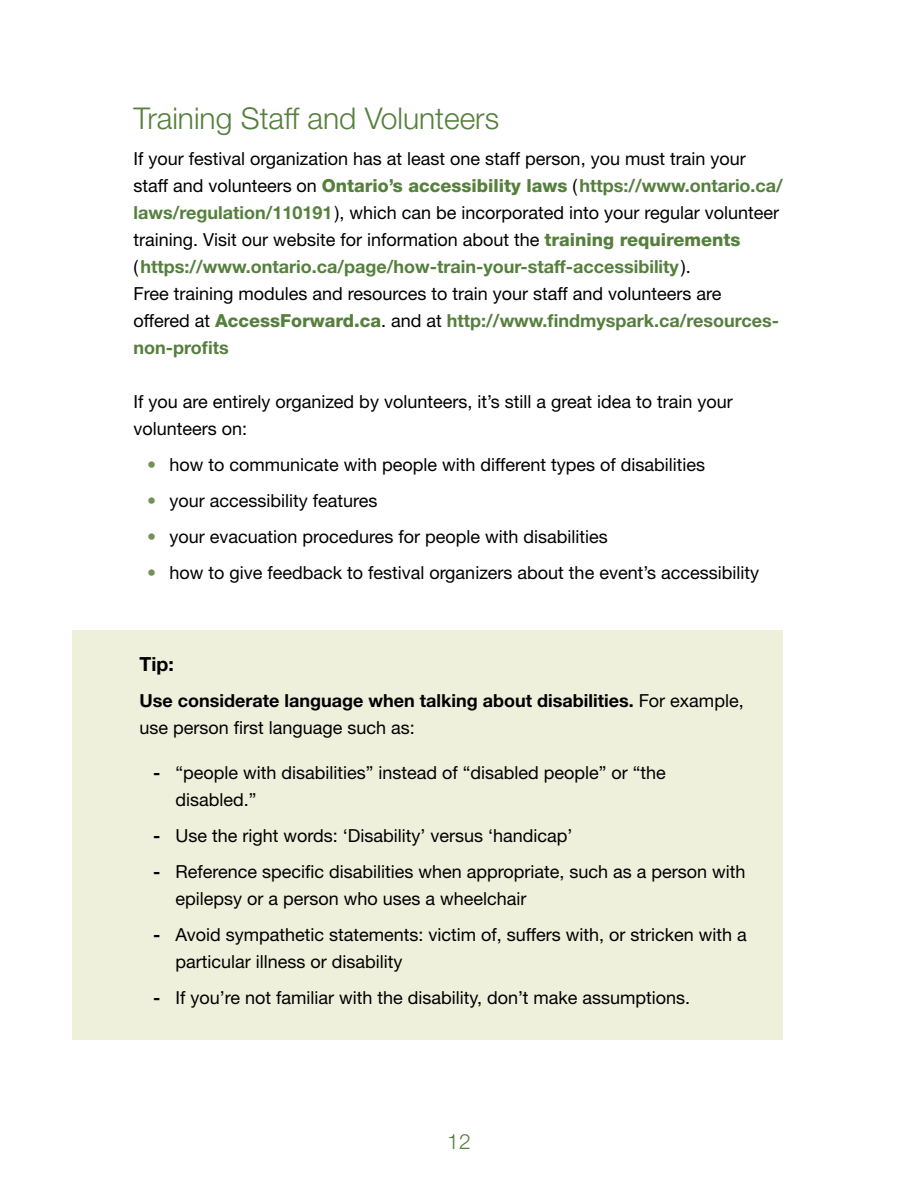
<style>
.page{position:relative;width:918px;height:1188px;background:#fff}
.page>*{position:absolute;margin:0;border:0;box-sizing:border-box;transform-origin:0 0}
.Heading_2{font:300 30px "Helvetica Neue LT Std";color:#557f3d}
.t1{font:300 21px "Helvetica Neue LT Std";color:#557f3d}
.Heading_3{font:700 19.5px "Helvetica Neue LT Std";color:#000}
.Before_Bulleted_List{font:18px/27px "Helvetica Neue LT Std";color:#000}
.t2{font:700 18px/27px "Helvetica Neue LT Std";color:#000}
.s1{font-weight:800;color:#557f3d}
.s2{font-weight:700;color:#557f3d}
.s3{font-weight:800;color:#749157}
.s4{font-weight:400}
.s5{font-weight:700}
</style>
<div class="page">
<div style="left:72px;top:630px;width:711px;height:410px;background:#eff0db"></div>
<h2 class="Heading_2" style="left:134px;top:100px;width:367px">Training Staff and Volunteers</h2>
<p class="Before_Bulleted_List" style="left:134px;top:145px;width:651px">If your festival organization has at least one staff person, you must train your staff and volunteers on <span class="s1">Ontario’s accessibility laws</span> (<span class="s2">https://www.ontario.ca/ laws/regulation/110191</span>), which can be incorporated into your regular volunteer training. Visit our website for information about the <span class="s1">training requirements </span>(<span class="s2">https://www.ontario.ca/page/how-train-your-staff-accessibility</span>).<br>Free training modules and resources to train your staff and volunteers are<br>offered at <span class="s1">AccessForward.ca</span>. and at <span class="s2">http://www.findmyspark.ca/resources&shy;non-profits</span></p>
<p class="Before_Bulleted_List" style="left:134px;top:388px;width:601px">If you are entirely organized by volunteers, it’s still a great idea to train your volunteers on:</p>
<p class="Before_Bulleted_List" style="left:147px;top:451px;width:560px"><span class="s3">•</span> how to communicate with people with different types of disabilities</p>
<p class="Before_Bulleted_List" style="left:147px;top:487px;width:232px"><span class="s3">•</span> your accessibility features</p>
<p class="Before_Bulleted_List" style="left:147px;top:523px;width:462px"><span class="s3">•</span> your evacuation procedures for people with disabilities</p>
<p class="Before_Bulleted_List" style="left:147px;top:559px;width:614px"><span class="s3">•</span> how to give feedback to festival organizers about the event’s accessibility</p>
<h3 class="Heading_3" style="left:140px;top:652px;width:36px">Tip:</h3>
<p class="t2" style="left:139px;top:687px;width:606px">Use considerate language when talking about disabilities. <span class="s4">For example, use person first language such as:</span></p>
<p class="Before_Bulleted_List" style="left:176px;top:759px;width:492px;text-indent:-22px"><span class="s5">-</span> “people with disabilities” instead of “disabled people” or “the disabled.”</p>
<p class="Before_Bulleted_List" style="left:153px;top:822px;width:421px"><span class="s5">-</span> Use the right words: ‘Disability’ versus ‘handicap’</p>
<p class="Before_Bulleted_List" style="left:176px;top:858px;width:572px;text-indent:-22px"><span class="s5">-</span> Reference specific disabilities when appropriate, such as a person with epilepsy or a person who uses a wheelchair</p>
<p class="Before_Bulleted_List" style="left:176px;top:921px;width:573px;text-indent:-22px"><span class="s5">-</span> Avoid sympathetic statements: victim of, suffers with, or stricken with a particular illness or disability</p>
<p class="Before_Bulleted_List" style="left:153px;top:984px;width:539px"><span class="s5">-</span> If you’re not familiar with the disability, don’t make assumptions.</p>
<p class="t1" style="left:447px;top:1129px;width:25px">12</p>
</div>
